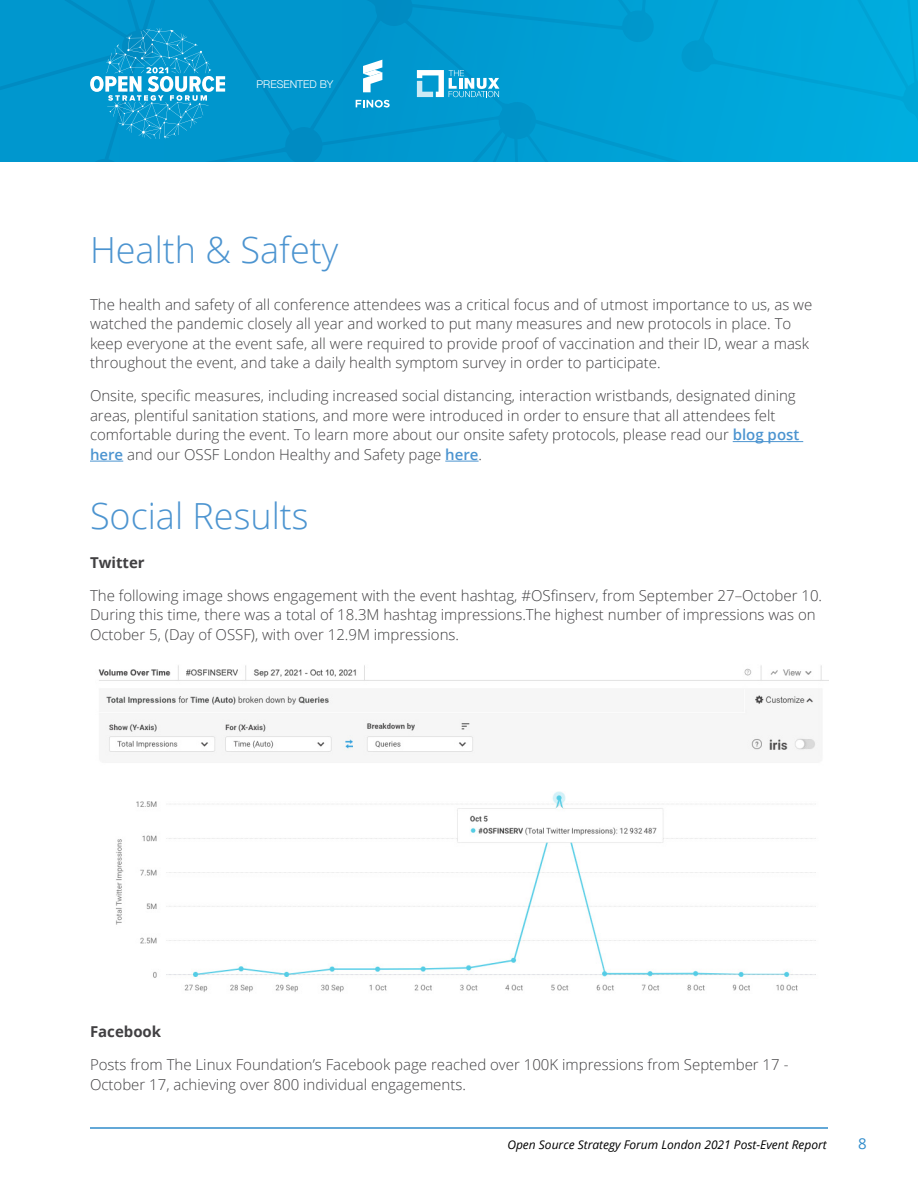
<style>
.page{position:relative;width:918px;height:1188px;background:#fff}
.page>*{position:absolute;margin:0;border:0;box-sizing:border-box;transform-origin:0 0}
.t1{font:300 36px "Open Sans";color:#4c94d0}
.t2{font:300 15px/19.5px "Open Sans";color:#414042}
.t3{font:700 15px "Open Sans";color:#414042}
.t4{font:15px "Open Sans";color:#308ccb}
.t5{font:italic 12px "Open Sans";color:#000}
.t6{font:300 10.65px "Helvetica Neue";color:#fff}
.s1{font-weight:600;color:#4c94d0}
</style>
<div class="page">
<hr style="left:90px;top:1127px;width:738px;height:2px;background:#308ccb">
<div style="left:0;top:0;width:918px;height:162px;background:#00a8db"></div>
<svg style="left:0;top:0;width:670px;height:162px"></svg>
<hr style="left:733px;top:441px;width:70px;height:1px;background:#4c94d0">
<hr style="left:90px;top:461px;width:33px;height:1px;background:#4c94d0">
<hr style="left:445px;top:461px;width:34px;height:1px;background:#4c94d0">
<img style="left:98px;top:665px;width:730px;height:327px">
<p class="t6" style="left:256px;top:75px;width:79px">PRESENTED BY</p>
<h1 class="t1" style="left:90px;top:226px;width:250px">Health &amp; Safety</h1>
<p class="t2" style="left:90px;top:294px;width:724px">The health and safety of all conference attendees was a critical focus and of utmost importance to us, as we watched the pandemic closely all year and worked to put many measures and new protocols in place. To keep everyone at the event safe, all were required to provide proof of vaccination and their ID, wear a mask throughout the event, and take a daily health symptom survey in order to participate.</p>
<p class="t2" style="left:90px;top:386px;width:711px">Onsite, specific measures, including increased social distancing, interaction wristbands, designated dining areas, plentiful sanitation stations, and more were introduced in order to ensure that all attendees felt comfortable during the event. To learn more about our onsite safety protocols, please read our <span class="s1">blog post here</span> and our OSSF London Healthy and Safety page <span class="s1">here</span>.</p>
<h1 class="t1" style="left:90px;top:491px;width:220px">Social Results</h1>
<p class="t3" style="left:90px;top:552px;width:56px">Twitter</p>
<p class="t2" style="left:90px;top:585px;width:734px">The following image shows engagement with the event hashtag, #OSfinserv, from September 27–October 10.<br>During this time, there was a total of 18.3M hashtag impressions.The highest number of impressions was on<br>October 5, (Day of OSSF), with over 12.9M impressions.</p>
<p class="t3" style="left:90px;top:1021px;width:73px">Facebook</p>
<p class="t2" style="left:90px;top:1055px;width:700px">Posts from The Linux Foundation’s Facebook page reached over 100K impressions from September 17 -<br>October 17, achieving over 800 individual engagements.</p>
<p class="t5" style="left:507px;top:1136px;width:321px">Open Source Strategy Forum London 2021 Post-Event Report</p>
<p class="t4" style="left:858px;top:1133px;width:10px">8</p>
</div>
